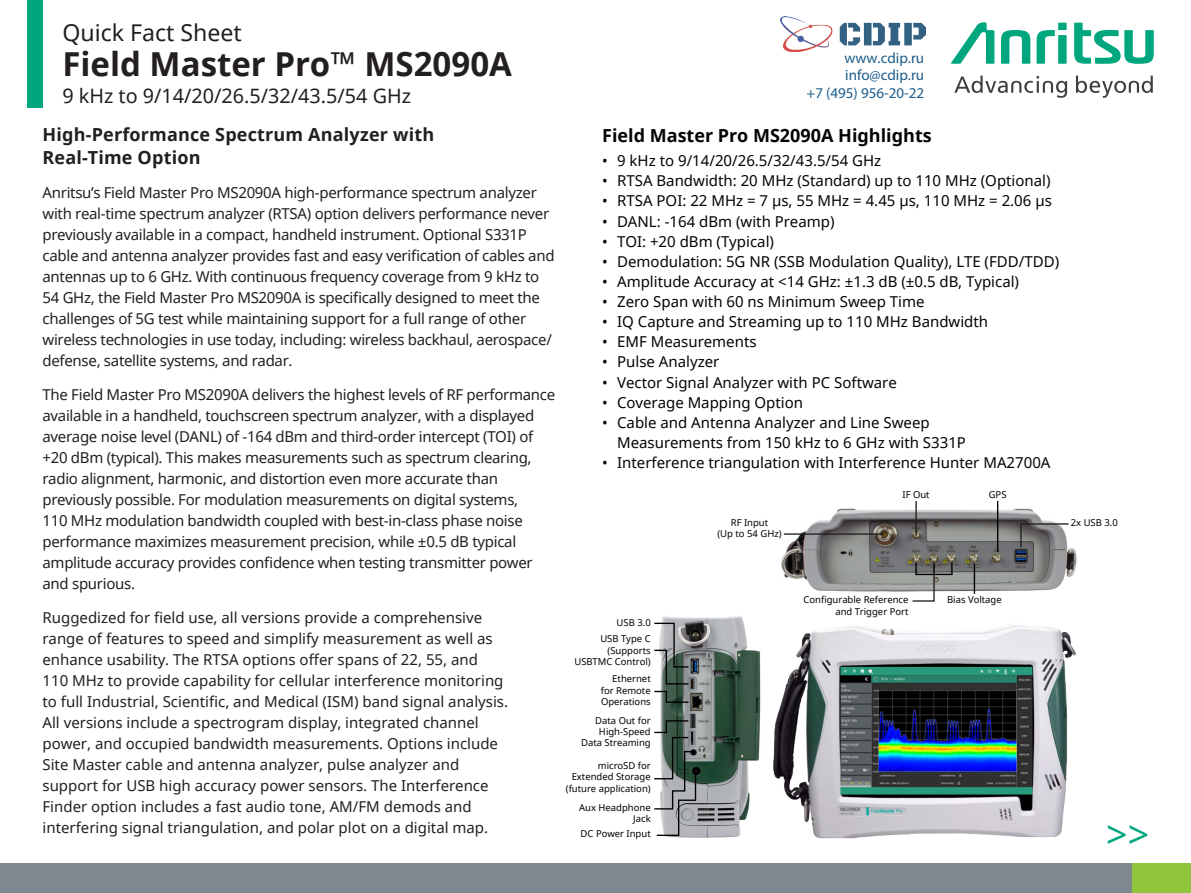
<style>
.page{position:relative;width:1191px;height:893px;background:#fff}
.page>*{position:absolute;margin:0;border:0;box-sizing:border-box;transform-origin:0 0}
.t1{font:37.5px "Noto Sans";color:#00a77e}
.t2{font:700 33px "Noto Sans";color:#231f20}
.t3{font:23.1px "Noto Sans";color:#231f20}
.t4{font:19.8px "Noto Sans";color:#231f20}
.t5{font:700 18px/23.4px "Noto Sans";letter-spacing:.01em;color:#231f20}
.t6{font:700 18px "Noto Sans";color:#040503}
.t7{font:15px/21px "Noto Sans";letter-spacing:-.02em;color:#231f20}
.t8{font:15px/21px "Noto Sans";color:#231f20}
.t9{font:15px/20.1px "Noto Sans";color:#040503}
.t10{font:15px/17.4px "Myriad Pro";color:#1d5d8b;text-align:right}
.t11{font:9.45px/11.4px "Noto Sans";color:#000;text-align:right}
</style>
<div class="page">
<div style="left:27px;top:0;width:15px;height:108px;background:#00a77e"></div>
<svg style="left:951px;top:22px;width:202px;height:42px"></svg>
<svg style="left:1076px;top:76px;width:76px;height:22px"></svg>
<svg style="left:954px;top:76px;width:113px;height:22px"></svg>
<div style="left:1042px;top:863px;width:149px;height:30px;background:#8fc63e"></div>
<div style="left:0;top:863px;width:1131px;height:30px;background:#7d888f"></div>
<img style="left:660px;top:616px;width:101px;height:222px">
<img style="left:773px;top:623px;width:302px;height:216px">
<img style="left:781px;top:506px;width:296px;height:88px">
<svg style="left:951px;top:562px;width:1px;height:12px"></svg>
<hr style="left:915px;top:574px;width:37px;height:1px;background:#000">
<hr style="left:973px;top:564px;width:2px;height:30px;background:#000">
<svg style="left:654px;top:622px;width:36px;height:81px"></svg>
<hr style="left:915px;top:501px;width:1px;height:35px;background:#231f20">
<hr style="left:997px;top:501px;width:1px;height:51px;background:#000">
<svg style="left:911px;top:563px;width:24px;height:39px"></svg>
<hr style="left:784px;top:533px;width:99px;height:2px;background:#231f20">
<svg style="left:1019px;top:523px;width:51px;height:26px"></svg>
<svg style="left:654px;top:719px;width:43px;height:118px"></svg>
<img style="left:781px;top:16px;width:144px;height:36px">
<h3 class="t3" style="left:62px;top:17px;width:181px">Quick Fact Sheet</h3>
<h2 class="t2" style="left:62px;top:40px;width:451px">Field Master Pro™ MS2090A</h2>
<h3 class="t4" style="left:62px;top:82px;width:350px">9 kHz to 9/14/20/26.5/32/43.5/54 GHz</h3>
<p class="t5" style="left:43px;top:122px;width:393px">High-Performance Spectrum Analyzer with<br>Real-Time Option</p>
<p class="t7" style="left:43px;top:182px;width:513px">Anritsu’s Field Master Pro MS2090A high-performance spectrum analyzer with real-time spectrum analyzer (RTSA) option delivers performance never previously available in a compact, handheld instrument. Optional S331P cable and antenna analyzer provides fast and easy verification of cables and antennas up to 6 GHz. With continuous frequency coverage from 9 kHz to 54 GHz, the Field Master Pro MS2090A is specifically designed to meet the challenges of 5G test while maintaining support for a full range of other wireless technologies in use today, including: wireless backhaul, aerospace/ defense, satellite systems, and radar.</p>
<p class="t7" style="left:43px;top:383px;width:514px">The Field Master Pro MS2090A delivers the highest levels of RF performance available in a handheld, touchscreen spectrum analyzer, with a displayed average noise level (DANL) of -164 dBm and third-order intercept (TOI) of +20 dBm (typical). This makes measurements such as spectrum clearing, radio alignment, harmonic, and distortion even more accurate than previously possible. For modulation measurements on digital systems,<br>110 MHz modulation bandwidth coupled with best-in-class phase noise performance maximizes measurement precision, while ±0.5 dB typical amplitude accuracy provides confidence when testing transmitter power and spurious.</p>
<p class="t8" style="left:43px;top:606px;width:467px">Ruggedized for field use, all versions provide a comprehensive range of features to speed and simplify measurement as well as enhance usability. The RTSA options offer spans of 22, 55, and<br>110 MHz to provide capability for cellular interference monitoring to full Industrial, Scientific, and Medical (ISM) band signal analysis.<br>All versions include a spectrogram display, integrated channel power, and occupied bandwidth measurements. Options include Site Master cable and antenna analyzer, pulse analyzer and support for USB high accuracy power sensors. The Interference Finder option includes a fast audio tone, AM/FM demods and interfering signal triangulation, and polar plot on a digital map.</p>
<p class="t10" style="left:806px;top:49px;width:119px">www.cdip.ru info@cdip.ru<br>+7 (495) 956-20-22</p>
<p class="t6" style="left:602px;top:123px;width:331px">Field Master Pro MS2090A Highlights</p>
<p class="t9" style="left:602px;top:150px;width:280px">• 9 kHz to 9/14/20/26.5/32/43.5/54 GHz</p>
<p class="t9" style="left:602px;top:170px;width:450px">• RTSA Bandwidth: 20 MHz (Standard) up to 110 MHz (Optional)</p>
<p class="t9" style="left:602px;top:191px;width:451px">• RTSA POI: 22 MHz = 7 μs, 55 MHz = 4.45 μs, 110 MHz = 2.06 μs</p>
<p class="t9" style="left:602px;top:211px;width:234px">• DANL: -164 dBm (with Preamp)</p>
<p class="t9" style="left:602px;top:231px;width:173px">• TOI: +20 dBm (Typical)</p>
<p class="t9" style="left:602px;top:251px;width:458px">• Demodulation: 5G NR (SSB Modulation Quality), LTE (FDD/TDD)</p>
<p class="t9" style="left:602px;top:271px;width:418px">• Amplitude Accuracy at &lt;14 GHz: ±1.3 dB (±0.5 dB, Typical)</p>
<p class="t9" style="left:602px;top:291px;width:324px">• Zero Span with 60 ns Minimum Sweep Time</p>
<p class="t9" style="left:602px;top:311px;width:387px">• IQ Capture and Streaming up to 110 MHz Bandwidth</p>
<p class="t9" style="left:602px;top:331px;width:156px">• EMF Measurements</p>
<p class="t9" style="left:602px;top:352px;width:119px">• Pulse Analyzer</p>
<p class="t9" style="left:602px;top:372px;width:296px">• Vector Signal Analyzer with PC Software</p>
<p class="t9" style="left:602px;top:392px;width:202px">• Coverage Mapping Option</p>
<p class="t9" style="left:617px;top:412px;width:350px;text-indent:-15px">• Cable and Antenna Analyzer and Line Sweep<br>Measurements from 150 kHz to 6 GHz with S331P</p>
<p class="t9" style="left:602px;top:452px;width:450px">• Interference triangulation with Interference Hunter MA2700A</p>
<p class="t11" style="left:616px;top:617px;width:36px">USB 3.0</p>
<p class="t11" style="left:574px;top:633px;width:78px">USB Type C (Supports<br>USBTMC Control)</p>
<p class="t11" style="left:601px;top:673px;width:51px;text-align:justify;text-indent:12px">Ethernet for Remote Operations</p>
<p class="t11" style="left:581px;top:714px;width:71px">Data Out for<br>High-Speed<br>Data Streaming</p>
<p class="t11" style="left:566px;top:760px;width:86px">microSD for<br>Extended Storage (future application)</p>
<p class="t11" style="left:579px;top:801px;width:73px">Aux Headphone<br>Jack</p>
<p class="t11" style="left:580px;top:828px;width:72px">DC Power Input</p>
<p class="t11" style="left:717px;top:517px;width:66px;text-align:center">RF Input<br>(Up to 54 GHz)</p>
<p class="t11" style="left:902px;top:488px;width:29px">IF Out</p>
<p class="t11" style="left:988px;top:488px;width:19px">GPS</p>
<p class="t11" style="left:803px;top:594px;width:106px">Configurable Reference</p>
<p class="t11" style="left:947px;top:594px;width:56px">Bias Voltage</p>
<p class="t11" style="left:835px;top:605px;width:75px">and Trigger Port</p>
<p class="t11" style="left:1070px;top:517px;width:49px">2x USB 3.0</p>
<h1 class="t1" style="left:1106px;top:809px;width:44px">&gt;&gt;</h1>
</div>
